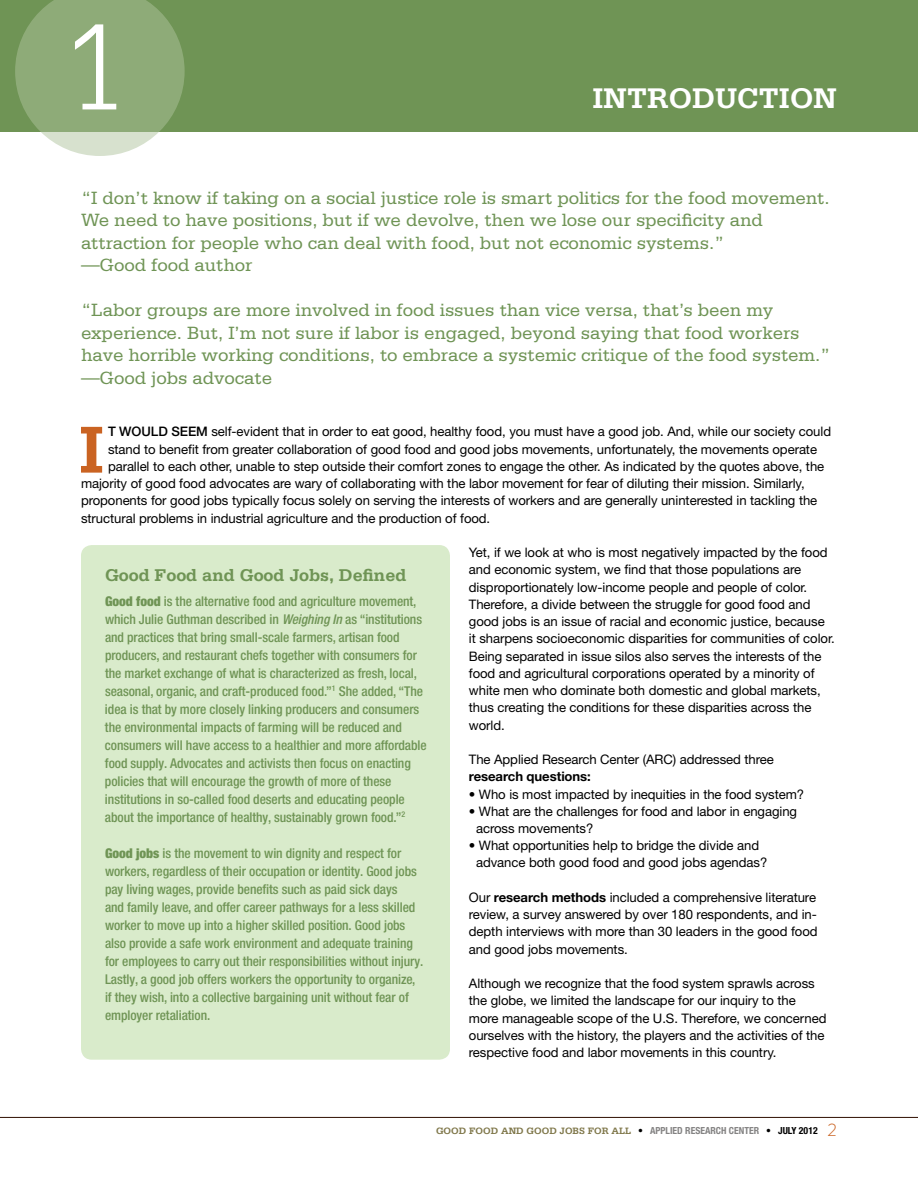
<style>
.page{position:relative;width:918px;height:1188px;background:#fff}
.page>*{position:absolute;margin:0;border:0;box-sizing:border-box;transform-origin:0 0}
.t1{font:300 130.05px "Serifa";color:#fff}
.t2{font:700 70.05px "Serifa";color:#ca6322}
.t3{font:700 30px "Serifa";color:#fff}
.t4{font:18.75px/22.5px "Serifa";letter-spacing:-.005em;color:#6f9455}
.t5{font:700 18px "Serifa";letter-spacing:-.005em;color:#6f9455}
.t6{font:500 condensed 13.5px/18px "Helvetica Neue LT Pro";letter-spacing:-.005em;color:#6f9455}
.t7{font:13.2px/17.2px "Helvetica Neue LT Pro";letter-spacing:-.005em;color:#000}
.t8{font:700 13.2px "Helvetica Neue LT Pro";letter-spacing:-.005em;color:#000}
.t9{font:700 9.75px "Serifa";color:#7f774a}
.s1{font-weight:500}
.s2{font-weight:700}
.s3{font-weight:900}
.s4{font-style:italic}
.s5{font-family:"Helvetica Neue LT Pro";font-stretch:condensed;color:#000}
.s6{font-family:"Helvetica Neue LT Pro";font-stretch:condensed;color:#848383}
.s7{font-family:"Brandon Grotesque";font-weight:300;font-size:18px;color:#ca6322}
</style>
<div class="page">
<hr style="left:0;top:1117px;width:918px;height:1px;background:#2f0f00">
<div style="left:0;top:0;width:918px;height:132px;background:#6f9455"></div>
<svg style="left:15px;top:0;width:170px;height:156px"></svg>
<div style="left:81px;top:545px;width:369px;height:515px;background:#d9ebcb;border-radius:11px"></div>
<h1 class="t1" style="left:66px;top:-6px;width:67px">1</h1>
<h3 class="t3" style="left:592px;top:81px;width:22px">INTRODUCTION</h3>
<p class="t4" style="left:81px;top:186px;width:750px">“I don’t know if taking on a social justice role is smart politics for the food movement.<br>We need to have positions, but if we devolve, then we lose our specificity and attraction for people who can deal with food, but not economic systems.”<br>—Good food author</p>
<p class="t4" style="left:81px;top:299px;width:751px">“Labor groups are more involved in food issues than vice versa, that’s been my experience. But, I’m not sure if labor is engaged, beyond saying that food workers have horrible working conditions, to embrace a systemic critique of the food system.” —Good jobs advocate</p>
<h2 class="t2" style="left:78px;top:409px;width:23px">I</h2>
<p class="t7" style="left:108px;top:423px;width:725px"><span class="s1">T WOULD SEEM</span> self-evident that in order to eat good, healthy food, you must have a good job. And, while our society could</p>
<p class="t7" style="left:108px;top:440px;width:711px">stand to benefit from greater collaboration of good food and good jobs movements, unfortunately, the movements operate</p>
<p class="t7" style="left:108px;top:457px;width:718px">parallel to each other, unable to step outside their comfort zones to engage the other. As indicated by the quotes above, the</p>
<p class="t7" style="left:81px;top:475px;width:725px">majority of good food advocates are wary of collaborating with the labor movement for fear of diluting their mission. Similarly,</p>
<p class="t7" style="left:81px;top:492px;width:738px">proponents for good jobs typically focus solely on serving the interests of workers and are generally uninterested in tackling the</p>
<p class="t7" style="left:81px;top:509px;width:411px">structural problems in industrial agriculture and the production of food.</p>
<p class="t7" style="left:469px;top:544px;width:367px">Yet, if we look at who is most negatively impacted by the food and economic system, we find that those populations are disproportionately low-income people and people of color.<br>Therefore, a divide between the struggle for good food and good jobs is an issue of racial and economic justice, because it sharpens socioeconomic disparities for communities of color.<br>Being separated in issue silos also serves the interests of the food and agricultural corporations operated by a minority of white men who dominate both domestic and global markets, thus creating the conditions for these disparities across the world.</p>
<p class="t7" style="left:469px;top:751px;width:307px">The Applied Research Center (ARC) addressed three</p>
<p class="t8" style="left:469px;top:768px;width:124px">research questions:</p>
<p class="t7" style="left:469px;top:785px;width:337px">• Who is most impacted by inequities in the food system?</p>
<p class="t7" style="left:476px;top:802px;width:323px;text-indent:-7px">• What are the challenges for food and labor in engaging across movements?</p>
<p class="t7" style="left:476px;top:837px;width:293px;text-indent:-7px">• What opportunities help to bridge the divide and advance both good food and good jobs agendas?</p>
<p class="t7" style="left:469px;top:889px;width:350px;text-align:justify">Our <span class="s2">research methods</span> included a comprehensive literature review, a survey answered by over 180 respondents, and in&shy;depth interviews with more than 30 leaders in the good food and good jobs movements.</p>
<p class="t7" style="left:469px;top:975px;width:359px">Although we recognize that the food system sprawls across the globe, we limited the landscape for our inquiry to the more manageable scope of the U.S. Therefore, we concerned ourselves with the history, the players and the activities of the respective food and labor movements in this country.</p>
<h3 class="t5" style="left:105px;top:565px;width:303px">Good Food and Good Jobs, Defined</h3>
<p class="t6" style="left:105px;top:592px;width:323px"><span class="s3">Good food</span> is the alternative food and agriculture movement, which Julie Guthman described in <span class="s4">Weighing In</span> as “institutions and practices that bring small-scale farmers, artisan food producers, and restaurant chefs together with consumers for the market exchange of what is characterized as fresh, local, seasonal, organic, and craft-produced food.”<sup>1</sup> She added, “The idea is that by more closely linking producers and consumers the environmental impacts of farming will be reduced and consumers will have access to a healthier and more affordable food supply. Advocates and activists then focus on enacting policies that will encourage the growth of more of these institutions in so-called food deserts and educating people about the importance of healthy, sustainably grown food.”<sup>2</sup></p>
<p class="t6" style="left:105px;top:844px;width:320px"><span class="s3">Good jobs</span> is the movement to win dignity and respect for workers, regardless of their occupation or identity. Good jobs pay living wages, provide benefits such as paid sick days<br>and family leave, and offer career pathways for a less skilled worker to move up into a higher skilled position. Good jobs also provide a safe work environment and adequate training for employees to carry out their responsibilities without injury.<br>Lastly, a good job offers workers the opportunity to organize, if they wish, into a collective bargaining unit without fear of employer retaliation.</p>
<p class="t9" style="left:436px;top:1125px;width:402px">Good Food and Good Jobs for All <span class="s5">•</span> <span class="s6">APPLIED RESEARCH CENTER</span> <span class="s5">• July 2012</span> <span class="s7">2</span></p>
</div>
